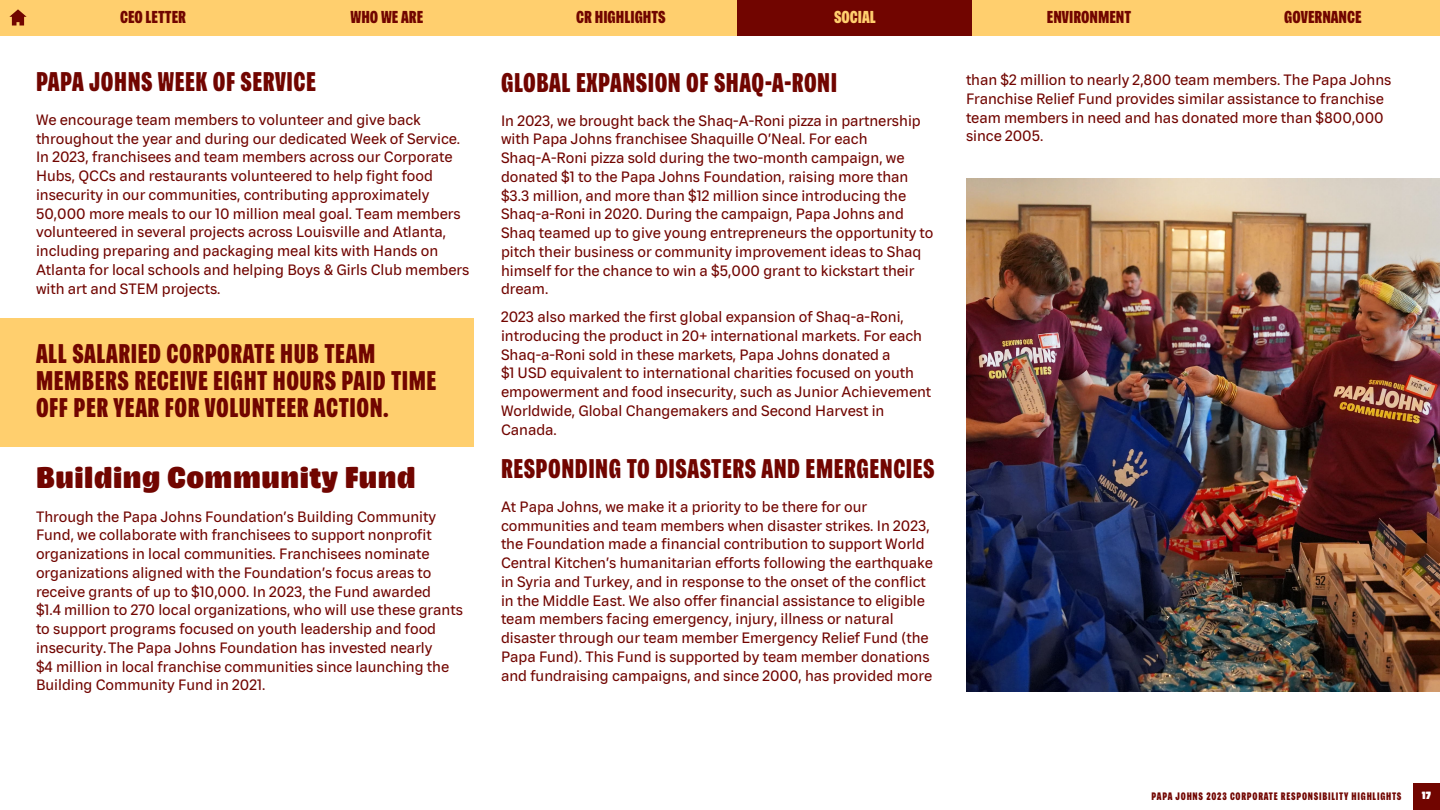
<style>
.page{position:relative;width:1440px;height:810px;background:#fff}
.page>*{position:absolute;margin:0;border:0;box-sizing:border-box;transform-origin:0 0}
.t1{font:800 30px "Papa Sans";letter-spacing:.02em;color:#710500}
.t2{font:500 condensed 27px/27px "Papa Sans";letter-spacing:.02em;color:#710500}
.t3{font:500 condensed 17.25px "Papa Sans";color:#710500}
.t4{font:500 condensed 17.25px "Papa Sans";color:#ffcf6e}
.t5{font:15px/18.8px "Papa Sans";color:#710500}
.t6{font:500 condensed 10.8px "Papa Sans";letter-spacing:.07em;color:#710500}
.t7{font:800 10.5px "Papa Sans";color:#fff}
.s1{font-size:10.8px;color:#f00}
</style>
<div class="page">
<div style="left:0;top:319px;width:474px;height:128px;background:#ffcf6e"></div>
<img style="left:966px;top:179px;width:474px;height:512px">
<div style="left:0;top:0;width:36px;height:35px;background:#ffcf6e"></div>
<svg style="left:9px;top:9px;width:18px;height:17px"></svg>
<div style="left:1206px;top:0;width:234px;height:35px;background:#ffcf6e"></div>
<div style="left:972px;top:0;width:234px;height:35px;background:#ffcf6e"></div>
<div style="left:504px;top:0;width:234px;height:35px;background:#ffcf6e"></div>
<div style="left:270px;top:0;width:234px;height:35px;background:#ffcf6e"></div>
<div style="left:36px;top:0;width:234px;height:35px;background:#ffcf6e"></div>
<div style="left:738px;top:0;width:234px;height:35px;background:#710500"></div>
<div style="left:1413px;top:783px;width:27px;height:27px;background:#710500"></div>
<p class="t3" style="left:120px;top:8px;width:67px">CEO LETTER</p>
<p class="t3" style="left:351px;top:8px;width:74px">WHO WE ARE</p>
<p class="t3" style="left:576px;top:8px;width:91px">CR HIGHLIGHTS</p>
<p class="t4" style="left:834px;top:8px;width:43px">SOCIAL</p>
<p class="t3" style="left:1047px;top:8px;width:86px">ENVIRONMENT</p>
<p class="t3" style="left:1284px;top:8px;width:79px">GOVERNANCE</p>
<h2 class="t2" style="left:36px;top:68px;width:281px">PAPA JOHNS WEEK OF SERVICE</h2>
<p class="t5" style="left:36px;top:110px;width:435px">We encourage team members to volunteer and give back throughout the year and during our dedicated Week of Service.<br>In 2023, franchisees and team members across our Corporate Hubs, QCCs and restaurants volunteered to help fight food insecurity in our communities, contributing approximately 50,000 more meals to our 10 million meal goal. Team members volunteered in several projects across Louisville and Atlanta, including preparing and packaging meal kits with Hands on Atlanta for local schools and helping Boys &amp; Girls Club members with art and STEM projects.</p>
<h2 class="t2" style="left:36px;top:339px;width:402px">ALL SALARIED CORPORATE HUB TEAM<br>MEMBERS RECEIVE EIGHT HOURS PAID TIME<br>OFF PER YEAR FOR VOLUNTEER ACTION.</h2>
<h1 class="t1" style="left:36px;top:460px;width:381px">Building Community Fund</h1>
<p class="t5" style="left:36px;top:507px;width:428px">Through the Papa Johns Foundation’s Building Community Fund, we collaborate with franchisees to support nonprofit organizations in local communities. Franchisees nominate organizations aligned with the Foundation’s focus areas to receive grants of up to $10,000. In 2023, the Fund awarded<br>$1.4 million to 270 local organizations, who will use these grants to support programs focused on youth leadership and food insecurity.The Papa Johns Foundation has invested nearly<br>$4 million in local franchise communities since launching the Building Community Fund in 2021.</p>
<h2 class="t2" style="left:501px;top:69px;width:338px">GLOBAL EXPANSION OF SHAQ-A-RONI</h2>
<p class="t5" style="left:501px;top:111px;width:434px">In 2023, we brought back the Shaq-A-Roni pizza in partnership with Papa Johns franchisee Shaquille O’Neal. For each Shaq-A-Roni pizza sold during the two-month campaign, we donated $1 to the Papa Johns Foundation, raising more than $3.3 million, and more than $12 million since introducing the Shaq-a-Roni in 2020. During the campaign, Papa Johns and Shaq teamed up to give young entrepreneurs the opportunity to pitch their business or community improvement ideas to Shaq himself for the chance to win a $5,000 grant to kickstart their dream.</p>
<p class="t5" style="left:501px;top:307px;width:432px">2023 also marked the first global expansion of Shaq-a-Roni, introducing the product in 20+ international markets. For each Shaq-a-Roni sold in these markets, Papa Johns donated a<br>$1 USD equivalent to international charities focused on youth empowerment and food insecurity, such as Junior Achievement Worldwide, Global Changemakers and Second Harvest in Canada.</p>
<h2 class="t2" style="left:501px;top:455px;width:435px">RESPONDING TO DISASTERS AND EMERGENCIES</h2>
<p class="t5" style="left:501px;top:497px;width:433px">At Papa Johns, we make it a priority to be there for our communities and team members when disaster strikes. In 2023, the Foundation made a financial contribution to support World Central Kitchen’s humanitarian efforts following the earthquake in Syria and Turkey, and in response to the onset of the conflict in the Middle East. We also offer financial assistance to eligible team members facing emergency, injury, illness or natural disaster through our team member Emergency Relief Fund (the Papa Fund). This Fund is supported by team member donations and fundraising campaigns, and since 2000, has provided more</p>
<p class="t5" style="left:966px;top:70px;width:427px">than $2 million to nearly 2,800 team members. The Papa Johns Franchise Relief Fund provides similar assistance to franchise team members in need and has donated more than $800,000 since 2005.</p>
<p class="t6" style="left:1152px;top:790px;width:251px">PAPA JOHNS 2023 CORPORATE RESPONSIBILITY HIGHLIGHTS</p>
<p class="t7" style="left:1422px;top:790px;width:11px">1 7<span class="s1">17</span></p>
</div>
